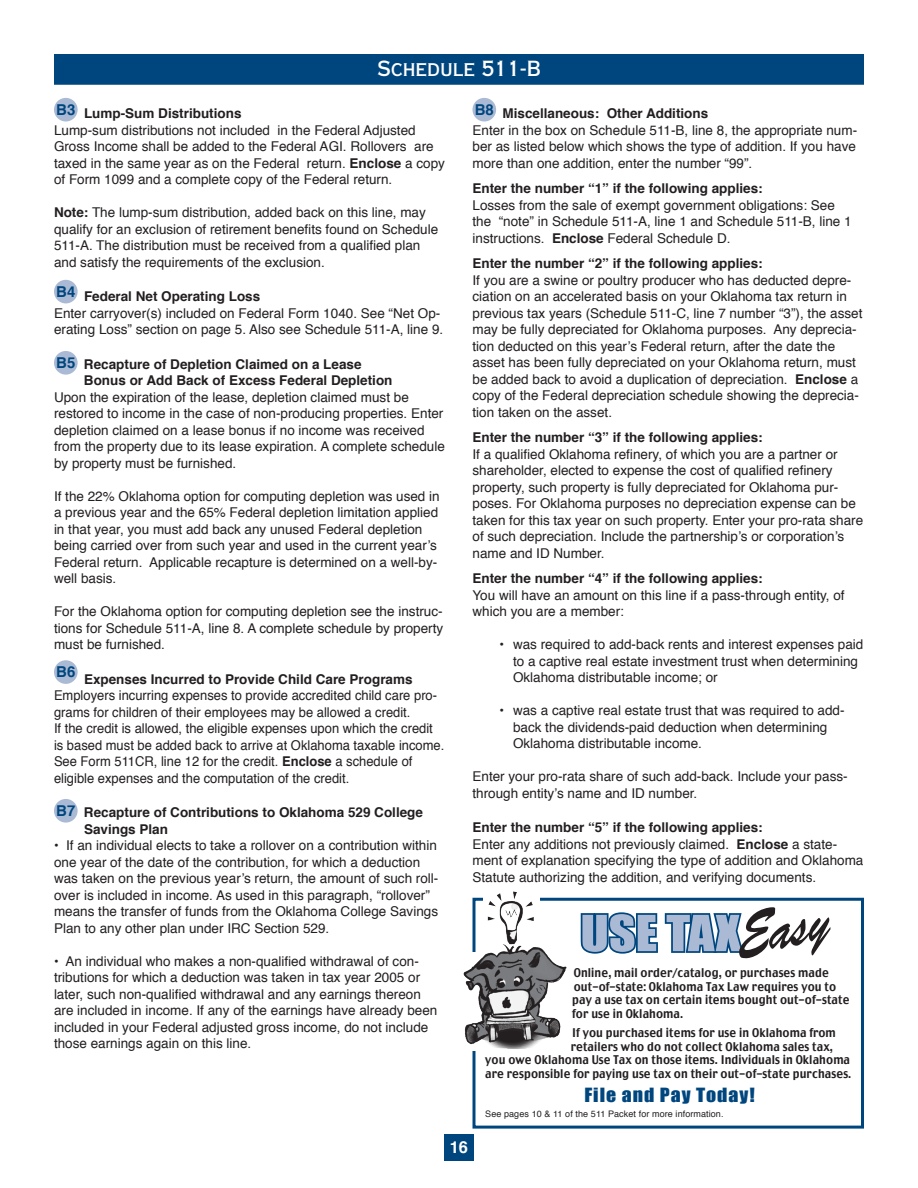
<style>
.page{position:relative;width:918px;height:1188px;background:#fff}
.page>*{position:absolute;margin:0;border:0;box-sizing:border-box;transform-origin:0 0}
.t1{font:italic 60px "Brush Script Std";color:#231f20;scale:.77 1}
.t2{font:45.9px "Impact";color:#aabad5;scale:1.13 1}
.t3{font:21px "Copperplate Thirty AB";color:#fff}
.t4{font:18px "Impact";letter-spacing:.05em;color:#00467e;scale:1.1 1}
.t5{font:700 16.5px "Helvetica";color:#fff}
.t6{font:700 15px "Helvetica";color:#00467e}
.t7{font:13.5px/16.5px "Helvetica";color:#231f20}
.t8{font:700 13.5px/16.5px "Helvetica";color:#231f20}
.t9{font:13.5px/16.5px "Helvetica";color:#231f20;scale:.96 1}
.t10{font:12px/13.5px "Charcoal";letter-spacing:.01em;color:#231f20;scale:.89 1}
.t11{font:9px "Helvetica";letter-spacing:.01em;color:#231f20}
.s1{font-weight:700}
</style>
<div class="page">
<div style="left:55px;top:55px;width:808px;height:29px;background:#00467e"></div>
<div style="left:54px;top:54px;width:810px;height:31px;border:2px solid #00467e"></div>
<div style="left:54px;top:98px;width:24px;height:24px;background:#aabad5;border-radius:50%"></div>
<div style="left:54px;top:280px;width:24px;height:23px;background:#aabad5;border-radius:50%"></div>
<div style="left:54px;top:351px;width:24px;height:24px;background:#aabad5;border-radius:50%"></div>
<div style="left:472px;top:98px;width:24px;height:24px;background:#aabad5;border-radius:50%"></div>
<div style="left:444px;top:1134px;width:30px;height:27px;background:#00467e"></div>
<div style="left:54px;top:660px;width:24px;height:24px;background:#aabad5;border-radius:50%"></div>
<div style="left:54px;top:799px;width:24px;height:24px;background:#aabad5;border-radius:50%"></div>
<div style="left:472px;top:898px;width:392px;height:231px;border:3px solid #00467e"></div>
<svg style="left:579px;top:897px;width:167px;height:57px"></svg>
<img style="left:463px;top:891px;width:111px;height:160px">
<h3 class="t3" style="left:377px;top:56px;width:165px">Schedule 511-B</h3>
<p class="t6" style="left:56px;top:100px;width:21px">B3</p>
<p class="t8" style="left:84px;top:106px;width:159px">Lump-Sum Distributions</p>
<p class="t7" style="left:54px;top:123px;width:392px">Lump-sum distributions not included in the Federal Adjusted Gross Income shall be added to the Federal AGI. Rollovers are taxed in the same year as on the Federal return. <span class="s1">Enclose</span> a copy of Form 1099 and a complete copy of the Federal return.</p>
<p class="t7" style="left:54px;top:205px;width:386px"><span class="s1">Note:</span> The lump-sum distribution, added back on this line, may qualify for an exclusion of retirement benefits found on Schedule 511-A. The distribution must be received from a qualified plan and satisfy the requirements of the exclusion.</p>
<p class="t8" style="left:84px;top:289px;width:178px">Federal Net Operating Loss</p>
<p class="t7" style="left:54px;top:306px;width:391px">Enter carryover(s) included on Federal Form 1040. See “Net Op&shy;erating Loss” section on page 5. Also see Schedule 511-A, line 9.</p>
<p class="t8" style="left:84px;top:357px;width:310px">Recapture of Depletion Claimed on a Lease<br>Bonus or Add Back of Excess Federal Depletion</p>
<p class="t7" style="left:54px;top:390px;width:392px">Upon the expiration of the lease, depletion claimed must be restored to income in the case of non-producing properties. Enter depletion claimed on a lease bonus if no income was received from the property due to its lease expiration. A complete schedule by property must be furnished.</p>
<p class="t7" style="left:54px;top:489px;width:387px">If the 22% Oklahoma option for computing depletion was used in a previous year and the 65% Federal depletion limitation applied in that year, you must add back any unused Federal depletion being carried over from such year and used in the current year’s Federal return. Applicable recapture is determined on a well-by&shy;well basis.</p>
<p class="t7" style="left:54px;top:604px;width:391px;text-align:justify">For the Oklahoma option for computing depletion see the instruc&shy;tions for Schedule 511-A, line 8. A complete schedule by property must be furnished.</p>
<p class="t8" style="left:84px;top:672px;width:330px">Expenses Incurred to Provide Child Care Programs</p>
<p class="t9" style="left:54px;top:688px;width:408px">Employers incurring expenses to provide accredited child care pro&shy;grams for children of their employees may be allowed a credit.<br>If the credit is allowed, the eligible expenses upon which the credit is based must be added back to arrive at Oklahoma taxable income.<br>See Form 511CR, line 12 for the credit. <span class="s1">Enclose</span> a schedule of eligible expenses and the computation of the credit.</p>
<p class="t8" style="left:84px;top:805px;width:341px">Recapture of Contributions to Oklahoma 529 College<br>Savings Plan</p>
<p class="t7" style="left:54px;top:838px;width:386px">• If an individual elects to take a rollover on a contribution within one year of the date of the contribution, for which a deduction was taken on the previous year’s return, the amount of such roll&shy;over is included in income. As used in this paragraph, “rollover” means the transfer of funds from the Oklahoma College Savings Plan to any other plan under IRC Section 529.</p>
<p class="t7" style="left:54px;top:954px;width:385px">• An individual who makes a non-qualified withdrawal of con&shy;tributions for which a deduction was taken in tax year 2005 or later, such non-qualified withdrawal and any earnings thereon are included in income. If any of the earnings have already been included in your Federal adjusted gross income, do not include those earnings again on this line.</p>
<p class="t6" style="left:56px;top:281px;width:21px">B4</p>
<p class="t6" style="left:56px;top:353px;width:21px">B5</p>
<p class="t6" style="left:56px;top:662px;width:21px">B6</p>
<p class="t6" style="left:56px;top:801px;width:21px">B7</p>
<p class="t6" style="left:475px;top:100px;width:21px">B8</p>
<p class="t8" style="left:502px;top:106px;width:207px">Miscellaneous: Other Additions</p>
<p class="t7" style="left:472px;top:123px;width:386px;text-align:justify">Enter in the box on Schedule 511-B, line 8, the appropriate num&shy;ber as listed below which shows the type of addition. If you have more than one addition, enter the number “99”.</p>
<p class="t8" style="left:472px;top:181px;width:292px">Enter the number “1” if the following applies:</p>
<p class="t7" style="left:472px;top:198px;width:381px">Losses from the sale of exempt government obligations: See the “note” in Schedule 511-A, line 1 and Schedule 511-B, line 1 instructions. <span class="s1">Enclose</span> Federal Schedule D.</p>
<p class="t8" style="left:472px;top:256px;width:292px">Enter the number “2” if the following applies:</p>
<p class="t7" style="left:472px;top:273px;width:391px">If you are a swine or poultry producer who has deducted depre&shy;ciation on an accelerated basis on your Oklahoma tax return in previous tax years (Schedule 511-C, line 7 number “3”), the asset may be fully depreciated for Oklahoma purposes. Any deprecia&shy;tion deducted on this year’s Federal return, after the date the asset has been fully depreciated on your Oklahoma return, must be added back to avoid a duplication of depreciation. <span class="s1">Enclose</span> a copy of the Federal depreciation schedule showing the deprecia&shy;tion taken on the asset.</p>
<p class="t8" style="left:472px;top:430px;width:292px">Enter the number “3” if the following applies:</p>
<p class="t7" style="left:472px;top:447px;width:392px">If a qualified Oklahoma refinery, of which you are a partner or shareholder, elected to expense the cost of qualified refinery property, such property is fully depreciated for Oklahoma pur&shy;poses. For Oklahoma purposes no depreciation expense can be taken for this tax year on such property. Enter your pro-rata share of such depreciation. Include the partnership’s or corporation’s name and ID Number.</p>
<p class="t8" style="left:472px;top:571px;width:292px">Enter the number “4” if the following applies:</p>
<p class="t7" style="left:472px;top:588px;width:374px">You will have an amount on this line if a pass-through entity, of which you are a member:</p>
<p class="t7" style="left:513px;top:637px;width:352px;text-indent:-14px">• was required to add-back rents and interest expenses paid to a captive real estate investment trust when determining<br>Oklahoma distributable income; or</p>
<p class="t7" style="left:513px;top:703px;width:333px;text-indent:-14px">• was a captive real estate trust that was required to add&shy;back the dividends-paid deduction when determining<br>Oklahoma distributable income.</p>
<p class="t7" style="left:472px;top:769px;width:377px">Enter your pro-rata share of such add-back. Include your pass&shy;through entity’s name and ID number.</p>
<p class="t7" style="left:472px;top:820px;width:392px"><span class="s1">Enter the number “5” if the following applies:<br></span>Enter any additions not previously claimed. <span class="s1">Enclose</span> a state&shy;ment of explanation specifying the type of addition and Oklahoma Statute authorizing the addition, and verifying documents.</p>
<h1 class="t1" style="left:730px;top:902px;width:121px;rotate:-9deg">Easy</h1>
<h2 class="t2" style="left:580px;top:905px;width:143px">USE TAX</h2>
<p class="t10" style="left:572px;top:967px;width:313px">Online, mail order/catalog, or purchases made out-of-state: Oklahoma Tax Law requires you to pay a use tax on certain items bought out-of-state for use in Oklahoma.</p>
<p class="t10" style="left:572px;top:1027px;width:298px">If you purchased items for use in Oklahoma from</p>
<p class="t10" style="left:571px;top:1040px;width:296px">retailers who do not collect Oklahoma sales tax,</p>
<p class="t10" style="left:485px;top:1054px;width:411px">you owe Oklahoma Use Tax on those items. Individuals in Oklahoma</p>
<p class="t10" style="left:485px;top:1067px;width:413px">are responsible for paying use tax on their out-of-state purchases.</p>
<h3 class="t4" style="left:584px;top:1084px;width:156px">File and Pay Today!</h3>
<p class="t11" style="left:485px;top:1108px;width:240px">See pages 10 &amp; 11 of the 511 Packet for more information.</p>
<p class="t5" style="left:450px;top:1136px;width:20px">16</p>
</div>
